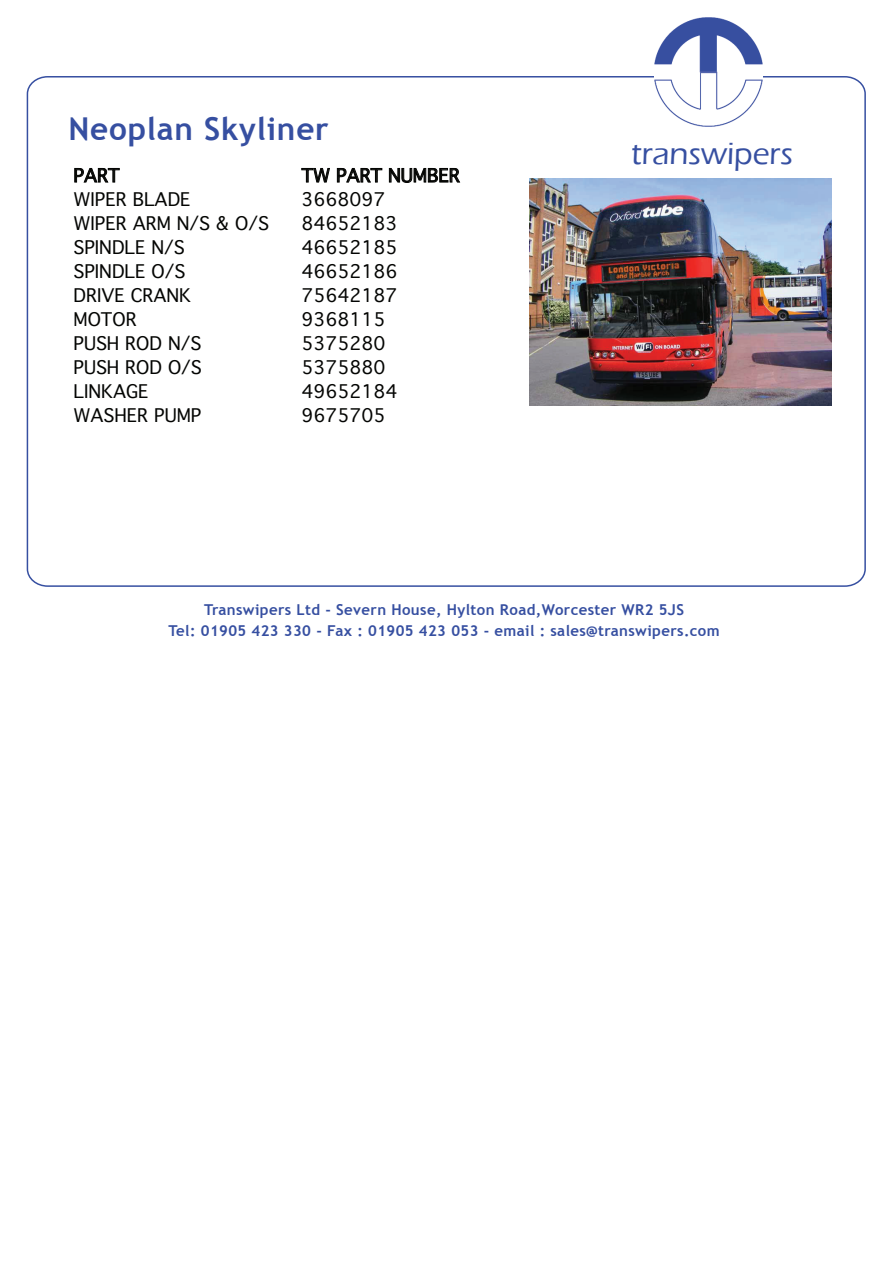
<style>
.page{position:relative;width:893px;height:1263px;background:#fff}
.page>*{position:absolute;margin:0;border:0;box-sizing:border-box;transform-origin:0 0}
.t1{font:700 31.5px "Trebuchet MS";letter-spacing:.025em;color:#364fa1}
.t2{font:500 31.5px "Eras ITC";color:#364fa1}
.t3{font:18px "Geneva";color:#040503}
.t4{font:700 15px/21px "Trebuchet MS";letter-spacing:.025em;color:#364fa1;text-align:center}
</style>
<div class="page">
<svg style="left:26px;top:76px;width:840px;height:511px"></svg>
<img style="left:654px;top:18px;width:109px;height:109px">
<svg style="left:74px;top:168px;width:46px;height:15px"></svg>
<svg style="left:301px;top:168px;width:29px;height:15px"></svg>
<svg style="left:337px;top:168px;width:45px;height:15px"></svg>
<svg style="left:389px;top:168px;width:71px;height:15px"></svg>
<img style="left:529px;top:179px;width:302px;height:226px">
<h1 class="t1" style="left:68px;top:109px;width:262px">Neoplan Skyliner</h1>
<p class="t3" style="left:73px;top:160px;width:48px">PART</p>
<p class="t3" style="left:301px;top:160px;width:160px">TW PART NUMBER</p>
<p class="t3" style="left:73px;top:184px;width:119px">WIPER BLADE</p>
<p class="t3" style="left:302px;top:184px;width:86px">3668097</p>
<p class="t3" style="left:73px;top:208px;width:197px">WIPER ARM N/S &amp; O/S</p>
<p class="t3" style="left:302px;top:208px;width:98px">84652183</p>
<p class="t3" style="left:73px;top:232px;width:113px">SPINDLE N/S</p>
<p class="t3" style="left:302px;top:232px;width:98px">46652185</p>
<p class="t3" style="left:73px;top:256px;width:113px">SPINDLE O/S</p>
<p class="t3" style="left:302px;top:256px;width:98px">46652186</p>
<p class="t3" style="left:73px;top:280px;width:119px">DRIVE CRANK</p>
<p class="t3" style="left:302px;top:280px;width:98px">75642187</p>
<p class="t3" style="left:73px;top:304px;width:65px">MOTOR</p>
<p class="t3" style="left:302px;top:304px;width:86px">9368115</p>
<p class="t3" style="left:73px;top:328px;width:129px">PUSH ROD N/S</p>
<p class="t3" style="left:302px;top:328px;width:86px">5375280</p>
<p class="t3" style="left:73px;top:352px;width:130px">PUSH ROD O/S</p>
<p class="t3" style="left:302px;top:352px;width:86px">5375880</p>
<p class="t3" style="left:73px;top:376px;width:77px">LINKAGE</p>
<p class="t3" style="left:302px;top:376px;width:98px">49652184</p>
<p class="t3" style="left:73px;top:400px;width:129px">WASHER PUMP</p>
<p class="t3" style="left:302px;top:400px;width:86px">9675705</p>
<h1 class="t2" style="left:632px;top:136px;width:163px">transwipers</h1>
<p class="t4" style="left:168px;top:599px;width:553px">Transwipers Ltd - Severn House, Hylton Road,Worcester WR2 5JS<br>Tel: 01905 423 330 - Fax : 01905 423 053 - email : sales@transwipers.com</p>
</div>
